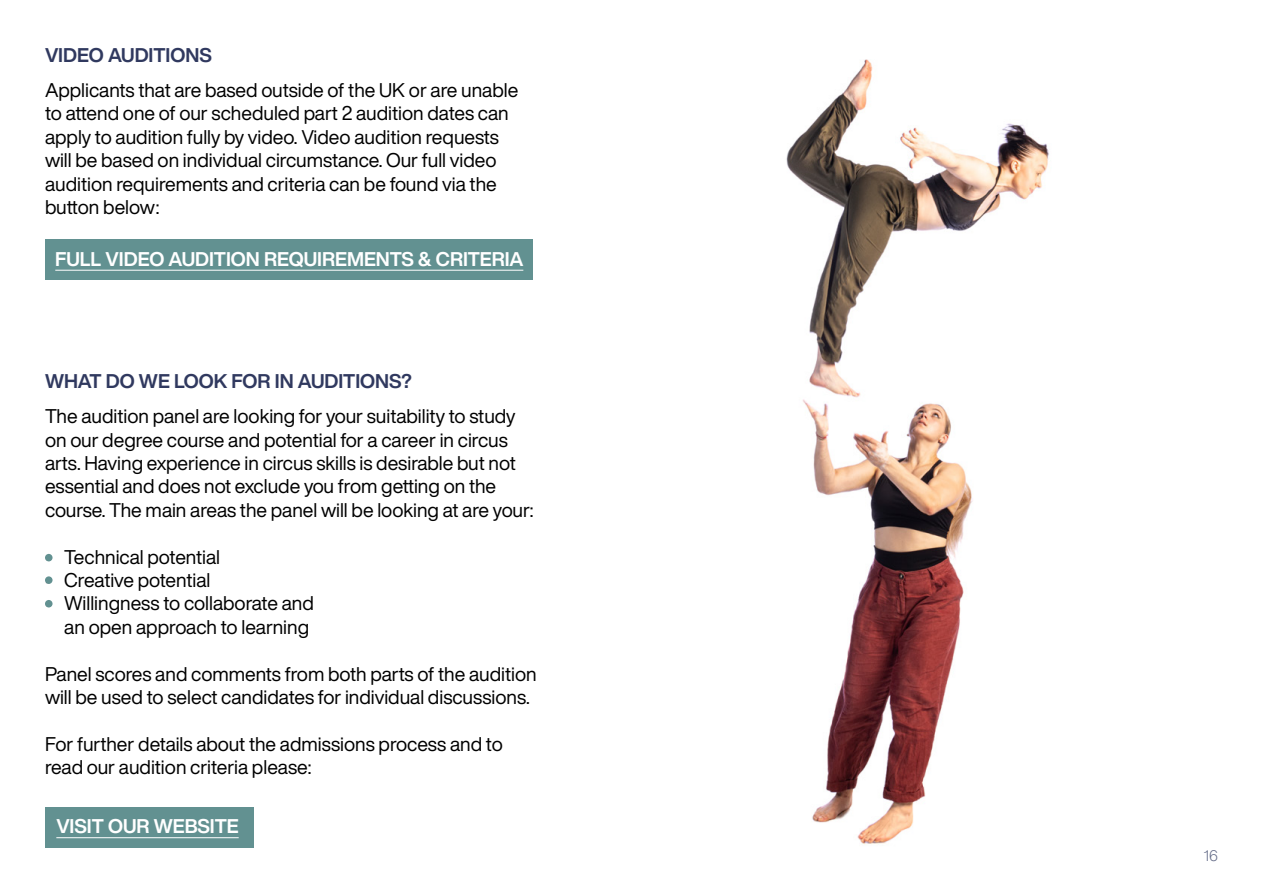
<style>
.page{position:relative;width:1263px;height:893px;background:#fff}
.page>*{position:absolute;margin:0;border:0;box-sizing:border-box;transform-origin:0 0}
.t1{font:19.5px/23.4px "Helvetica Now Display";color:#000}
.t2{font:700 19.5px "Helvetica Now Display";color:#fff}
.t3{font:700 19.5px "Helvetica Now Display";color:#30395f}
.t4{font:300 15px "Helvetica Now Display";color:#636b87}
</style>
<div class="page">
<img style="left:786px;top:59px;width:263px;height:786px">
<div style="left:45px;top:808px;width:208px;height:40px;background:#629191"></div>
<hr style="left:56px;top:837px;width:183px;height:1px;background:#fff">
<div style="left:45px;top:239px;width:487px;height:40px;background:#629191"></div>
<hr style="left:55px;top:270px;width:468px;height:1px;background:#fff">
<div style="left:45px;top:554px;width:8px;height:7px;background:#629191;border-radius:50%"></div>
<div style="left:45px;top:576px;width:8px;height:8px;background:#629191;border-radius:50%"></div>
<div style="left:45px;top:600px;width:8px;height:7px;background:#629191;border-radius:50%"></div>
<p class="t3" style="left:45px;top:42px;width:168px">VIDEO AUDITIONS</p>
<p class="t1" style="left:45px;top:78px;width:475px">Applicants that are based outside of the UK or are unable to attend one of our scheduled part 2 audition dates can apply to audition fully by video. Video audition requests will be based on individual circumstance. Our full video audition requirements and criteria can be found via the button below:</p>
<p class="t2" style="left:55px;top:245px;width:470px">FULL VIDEO AUDITION REQUIREMENTS &amp; CRITERIA</p>
<p class="t3" style="left:45px;top:367px;width:368px">WHAT DO WE LOOK FOR IN AUDITIONS?</p>
<p class="t1" style="left:45px;top:404px;width:490px">The audition panel are looking for your suitability to study on our degree course and potential for a career in circus arts. Having experience in circus skills is desirable but not essential and does not exclude you from getting on the course. The main areas the panel will be looking at are your:</p>
<p class="t1" style="left:45px;top:545px;width:177px">• Technical potential</p>
<p class="t1" style="left:45px;top:568px;width:167px">• Creative potential</p>
<p class="t1" style="left:45px;top:592px;width:270px;text-align:right">• Willingness to collaborate and an open approach to learning</p>
<p class="t1" style="left:45px;top:662px;width:493px">Panel scores and comments from both parts of the audition will be used to select candidates for individual discussions.</p>
<p class="t1" style="left:45px;top:732px;width:459px">For further details about the admissions process and to read our audition criteria please:</p>
<p class="t2" style="left:56px;top:813px;width:184px">VISIT OUR WEBSITE</p>
<p class="t4" style="left:1204px;top:846px;width:16px">16</p>
</div>
